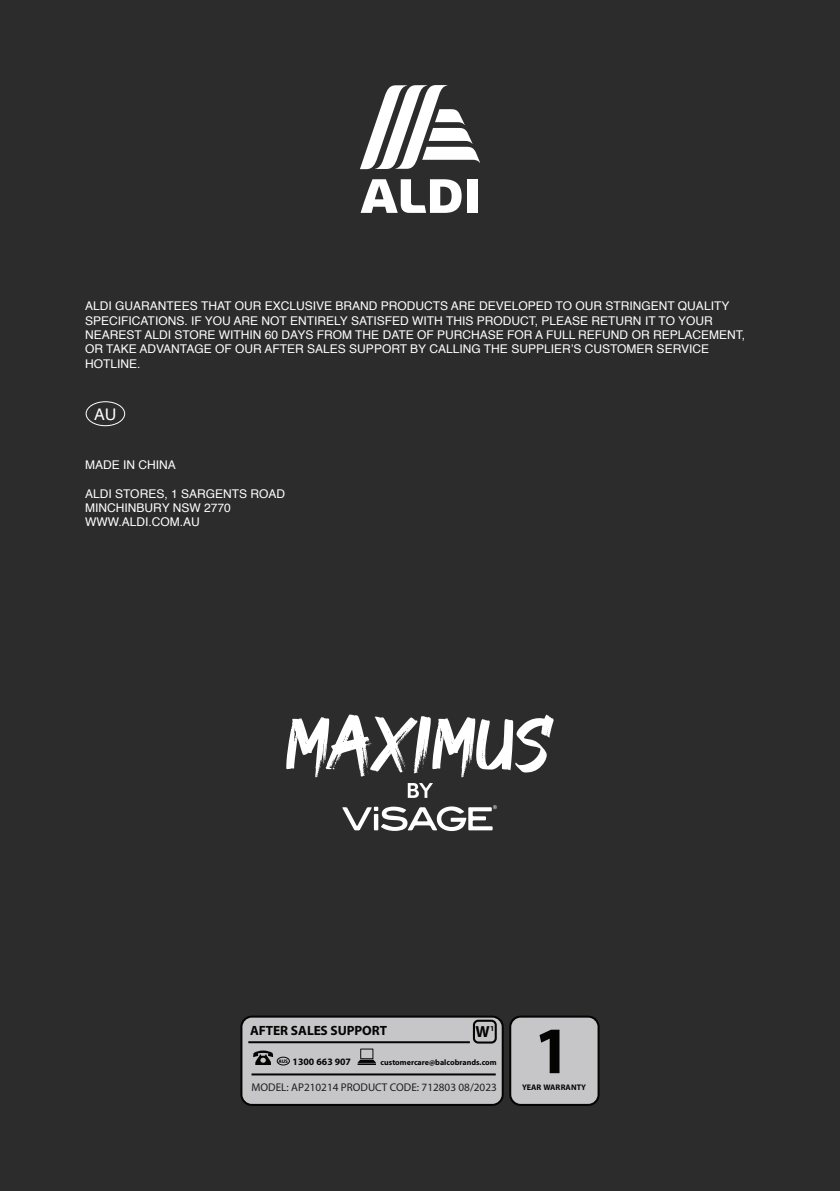
<style>
.page{position:relative;width:840px;height:1191px;background:#fff}
.page>*{position:absolute;margin:0;border:0;box-sizing:border-box;transform-origin:0 0}
.t1{font:700 67px "Myriad Pro";color:#040503}
.t2{font:700 16px "Myriad Pro";color:#040503}
.Back_Cover_IM_Text{font:16px "Helvetica";color:#fff}
.t3{font:700 13.4px "Myriad Pro";color:#040503}
.Back_Cover_IM_Text-2{font:12px/14.4px "Helvetica";color:#fff}
.t4{font:11.2px "Myriad Pro";color:#201d1e}
.t5{font:700 9.8px "Myriad Pro";color:#040503}
.t6{font:700 8.2px "Myriad Pro";color:#040503}
.t7{font:700 8px "Myriad Pro";color:#040503}
.t8{font:700 5.2px "Myriad Pro";color:#040503}
</style>
<div class="page">
<div style="left:0;top:0;width:839px;height:1191px;background:#2b2c2b"></div>
<svg style="left:342px;top:805px;width:154px;height:26px"></svg>
<svg style="left:286px;top:714px;width:267px;height:63px"></svg>
<svg style="left:407px;top:783px;width:25px;height:15px"></svg>
<svg style="left:509px;top:1015px;width:90px;height:91px;background:#b3b3b5"></svg>
<svg style="left:240px;top:1015px;width:263px;height:91px;background:#aeaeb0"></svg>
<div style="left:276px;top:1056px;width:14px;height:9px;border:1px solid #040503;border-radius:50%"></div>
<div style="left:472px;top:1019px;width:24px;height:24px;border:2px solid #040503;border-radius:4px"></div>
<div style="left:466px;top:179px;width:11px;height:34px;background:#fff"></div>
<svg style="left:360px;top:179px;width:101px;height:34px"></svg>
<svg style="left:360px;top:85px;width:120px;height:84px"></svg>
<div style="left:86px;top:401px;width:39px;height:25px;border:1px solid #fff;border-radius:50%"></div>
<p class="Back_Cover_IM_Text-2" style="left:85px;top:299px;width:645px">ALDI GUARANTEES THAT OUR EXCLUSIVE BRAND PRODUCTS ARE DEVELOPED TO OUR STRINGENT QUALITY</p>
<p class="Back_Cover_IM_Text-2" style="left:85px;top:313px;width:661px">SPECIFICATIONS. IF YOU ARE NOT ENTIRELY SATISFED WITH THIS PRODUCT, PLEASE RETURN IT TO YOUR NEAREST ALDI STORE WITHIN 60 DAYS FROM THE DATE OF PURCHASE FOR A FULL REFUND OR REPLACEMENT, OR TAKE ADVANTAGE OF OUR AFTER SALES SUPPORT BY CALLING THE SUPPLIER’S CUSTOMER SERVICE HOTLINE.</p>
<p class="Back_Cover_IM_Text" style="left:94px;top:402px;width:24px">AU</p>
<p class="Back_Cover_IM_Text-2" style="left:85px;top:457px;width:92px">MADE IN CHINA</p>
<p class="Back_Cover_IM_Text-2" style="left:85px;top:486px;width:201px">ALDI STORES, 1 SARGENTS ROAD</p>
<p class="Back_Cover_IM_Text-2" style="left:85px;top:501px;width:147px">MINCHINBURY NSW 2770</p>
<p class="Back_Cover_IM_Text-2" style="left:85px;top:515px;width:116px">WWW.ALDI.COM.AU</p>
<p class="t3" style="left:250px;top:1021px;width:139px">AFTER SALES SUPPORT</p>
<p class="t5" style="left:292px;top:1055px;width:60px">1300 663 907</p>
<p class="t7" style="left:380px;top:1057px;width:118px">customercare@balcobrands.com</p>
<p class="t4" style="left:251px;top:1080px;width:247px">MODEL: AP210214 PRODUCT CODE: 712803 08/2023</p>
<h2 class="t2" style="left:475px;top:1021px;width:20px">W<sup>1</sup></h2>
<p class="t8" style="left:278px;top:1057px;width:11px">AUS</p>
<h1 class="t1" style="left:533px;top:1007px;width:39px">1</h1>
<p class="t6" style="left:521px;top:1081px;width:65px">YEAR WARRANTY</p>
</div>
